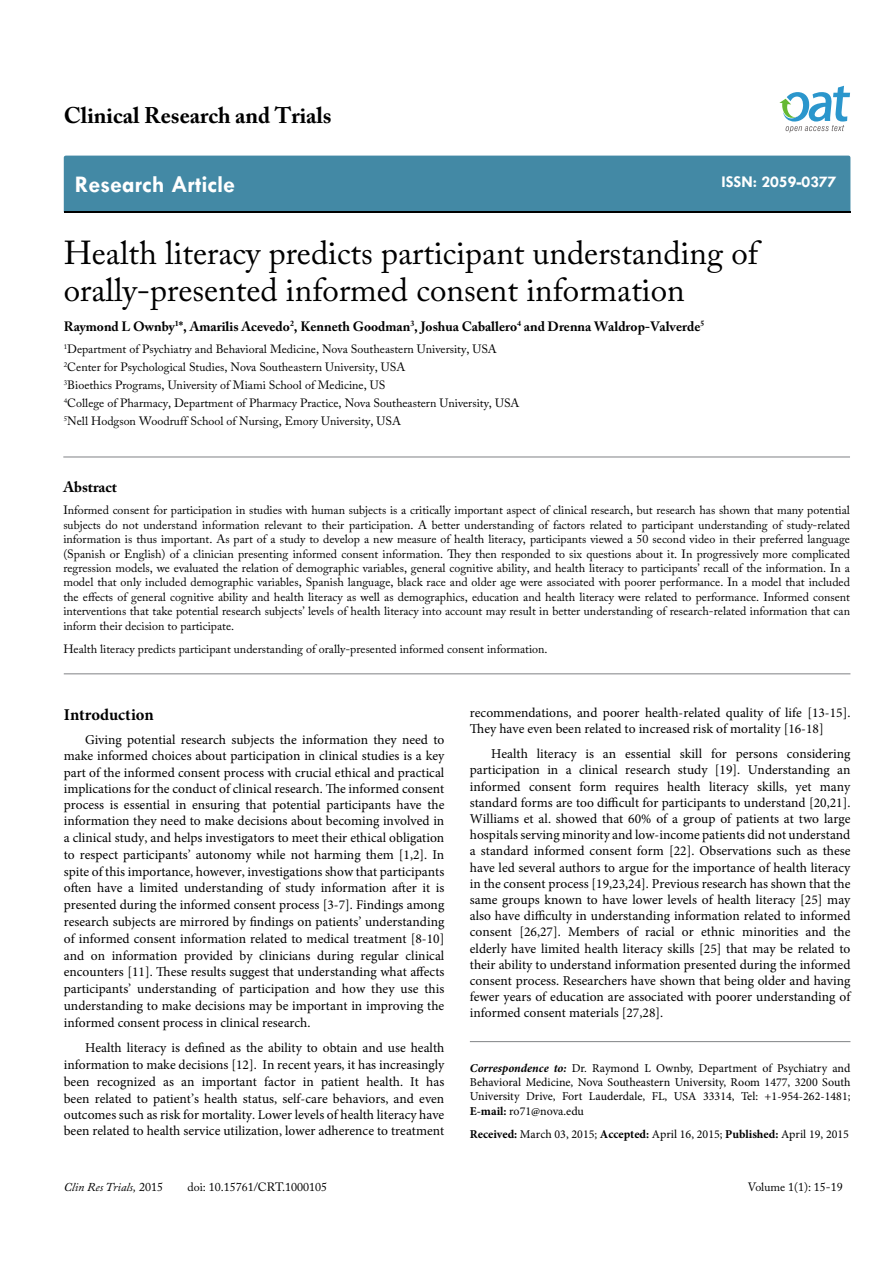
<style>
.page{position:relative;width:893px;height:1263px;background:#fff}
.page>*{position:absolute;margin:0;border:0;box-sizing:border-box;transform-origin:0 0}
.t1{font:33px/37.5px "Adobe Caslon Pro";color:#000}
.t2{font:700 24px "Tw Cen";color:#fff}
.t3{font:700 22.5px "Adobe Caslon Pro";color:#000}
.t4{font:700 16.5px "Tw Cen";color:#fff}
.t5{font:700 16.5px "Minion Pro";letter-spacing:-.005em;color:#000}
.t6{font:700 15px "Adobe Caslon Pro";color:#000}
.t7{font:13.5px/16.6px "Minion Pro";color:#000;text-align:justify}
.t8{font:700 13.5px "Adobe Caslon Pro";color:#000}
.t9{font:12px/14.4px "Adobe Caslon Pro";color:#000}
.t10{font:12px/14.4px "Minion Pro";color:#000;text-align:justify}
.t11{font:italic 12px "Adobe Caslon Pro";color:#000}
.s1{font-weight:700;font-style:italic}
.s2{font-weight:700}
.s3{font-style:normal}
</style>
<div class="page">
<div style="left:64px;top:156px;width:786px;height:56px;background:#4389a5"></div>
<svg style="left:779px;top:86px;width:71px;height:47px"></svg>
<hr style="left:63px;top:457px;width:787px;height:1px;background:#808285">
<hr style="left:64px;top:674px;width:786px;height:1px;background:#808285">
<hr style="left:470px;top:1041px;width:380px;height:1px;background:#808285">
<h3 class="t3" style="left:64px;top:102px;width:269px">Clinical Research and Trials</h3>
<h2 class="t2" style="left:75px;top:170px;width:162px">Research Article</h2>
<p class="t4" style="left:721px;top:172px;width:117px">ISSN: 2059-0377</p>
<h1 class="t1" style="left:64px;top:233px;width:696px">Health literacy predicts participant understanding of orally-presented informed consent information</h1>
<p class="t8" style="left:64px;top:318px;width:642px">Raymond L Ownby<sup>1</sup>*, Amarilis Acevedo<sup>2</sup>, Kenneth Goodman<sup>3</sup>, Joshua Caballero<sup>4</sup> and Drenna Waldrop-Valverde<sup>5</sup></p>
<p class="t9" style="left:64px;top:340px;width:457px;line-height:18px"><sup>1</sup>Department of Psychiatry and Behavioral Medicine, Nova Southeastern University, USA <sup>2</sup>Center for Psychological Studies, Nova Southeastern University, USA<br><sup>3</sup>Bioethics Programs, University of Miami School of Medicine, US<br><sup>4</sup>College of Pharmacy, Department of Pharmacy Practice, Nova Southeastern University, USA <sup>5</sup>Nell Hodgson Woodruff School of Nursing, Emory University, USA</p>
<p class="t6" style="left:63px;top:478px;width:55px">Abstract</p>
<p class="t9" style="left:63px;top:503px;width:788px;text-align:justify">Informed consent for participation in studies with human subjects is a critically important aspect of clinical research, but research has shown that many potential subjects do not understand information relevant to their participation. A better understanding of factors related to participant understanding of study-related information is thus important. As part of a study to develop a new measure of health literacy, participants viewed a 50 second video in their preferred language (Spanish or English) of a clinician presenting informed consent information. They then responded to six questions about it. In progressively more complicated regression models, we evaluated the relation of demographic variables, general cognitive ability, and health literacy to participants’ recall of the information. In a model that only included demographic variables, Spanish language, black race and older age were associated with poorer performance. In a model that included the effects of general cognitive ability and health literacy as well as demographics, education and health literacy were related to performance. Informed consent interventions that take potential research subjects’ levels of health literacy into account may result in better understanding of research-related information that can inform their decision to participate.</p>
<p class="t9" style="left:63px;top:641px;width:486px">Health literacy predicts participant understanding of orally-presented informed consent information.</p>
<p class="t5" style="left:64px;top:703px;width:91px">Introduction</p>
<p class="t7" style="left:64px;top:732px;width:382px;text-indent:21px">Giving potential research subjects the information they need to make informed choices about participation in clinical studies is a key part of the informed consent process with crucial ethical and practical implications for the conduct of clinical research. The informed consent process is essential in ensuring that potential participants have the information they need to make decisions about becoming involved in a clinical study, and helps investigators to meet their ethical obligation to respect participants’ autonomy while not harming them [1,2]. In spite of this importance, however, investigations show that participants often have a limited understanding of study information after it is presented during the informed consent process [3-7]. Findings among research subjects are mirrored by findings on patients’ understanding of informed consent information related to medical treatment [8-10] and on information provided by clinicians during regular clinical encounters [11]. These results suggest that understanding what affects participants’ understanding of participation and how they use this understanding to make decisions may be important in improving the informed consent process in clinical research.</p>
<p class="t7" style="left:64px;top:1039px;width:382px;text-indent:21px">Health literacy is defined as the ability to obtain and use health information to make decisions [12]. In recent years, it has increasingly been recognized as an important factor in patient health. It has been related to patient’s health status, self-care behaviors, and even outcomes such as risk for mortality. Lower levels of health literacy have been related to health service utilization, lower adherence to treatment</p>
<p class="t7" style="left:470px;top:705px;width:382px;line-height:16.2px">recommendations, and poorer health-related quality of life [13-15].<br>They have even been related to increased risk of mortality [16-18]</p>
<p class="t7" style="left:470px;top:746px;width:382px;line-height:16.2px;text-indent:21px">Health literacy is an essential skill for persons considering participation in a clinical research study [19]. Understanding an informed consent form requires health literacy skills, yet many standard forms are too difficult for participants to understand [20,21].<br>Williams et al. showed that 60% of a group of patients at two large hospitals serving minority and low-income patients did not understand a standard informed consent form [22]. Observations such as these have led several authors to argue for the importance of health literacy in the consent process [19,23,24]. Previous research has shown that the same groups known to have lower levels of health literacy [25] may also have difficulty in understanding information related to informed consent [26,27]. Members of racial or ethnic minorities and the elderly have limited health literacy skills [25] that may be related to their ability to understand information presented during the informed consent process. Researchers have shown that being older and having fewer years of education are associated with poorer understanding of informed consent materials [27,28].</p>
<p class="t10" style="left:470px;top:1061px;width:382px"><span class="s1">Correspondence to:</span> Dr. Raymond L Ownby, Department of Psychiatry and Behavioral Medicine, Nova Southeastern University, Room 1477, 3200 South University Drive, Fort Lauderdale, FL, USA 33314, Tel: +1-954-262-1481; <span class="s2">E-mail:</span> ro71@nova.edu</p>
<p class="t10" style="left:470px;top:1127px;width:381px"><span class="s2">Received:</span> March 03, 2015; <span class="s2">Accepted:</span> April 16, 2015; <span class="s2">Published:</span> April 19, 2015</p>
<p class="t11" style="left:64px;top:1180px;width:101px">Clin Res Trials, <span class="s3">2015</span></p>
<p class="t9" style="left:188px;top:1180px;width:141px">doi: 10.15761/CRT.1000105</p>
<p class="t9" style="left:748px;top:1180px;width:96px">Volume 1(1): 15-19</p>
</div>
